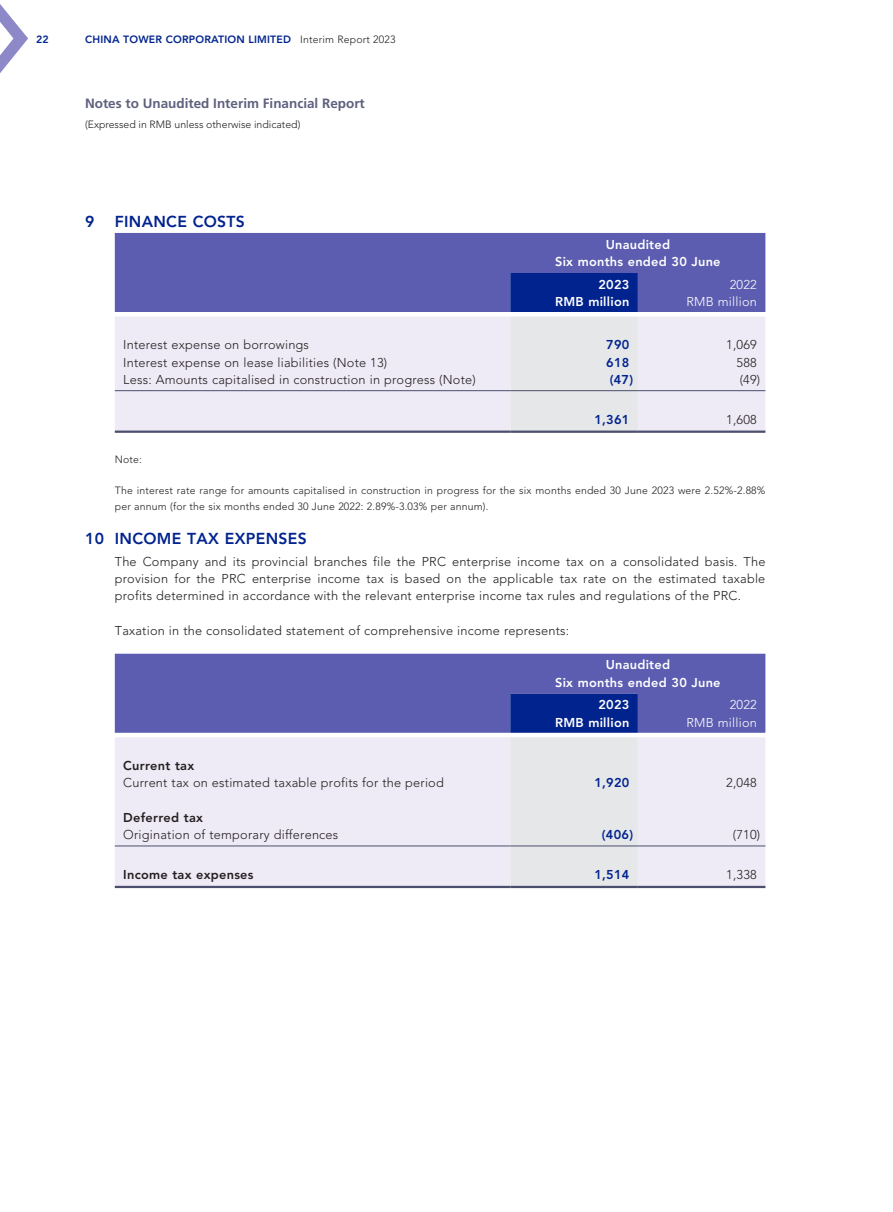
<style>
.page{position:relative;width:893px;height:1212px;background:#fff}
.page>*{position:absolute;margin:0;border:0;box-sizing:border-box;transform-origin:0 0}
.t1{font:800 15.75px "Avenir LT Std";letter-spacing:.02em;color:#00238e}
.t2{font:700 13.5px "Frutiger LT Std";color:#5f607e}
.t3{font:300 12.75px/17.2px "Avenir LT Std";letter-spacing:.015em;color:#231f20;text-align:justify}
.t4{font:800 12.75px/17.2px "Avenir LT Std";letter-spacing:.02em;color:#fff;text-align:center}
.t5{font:800 12.75px "Avenir LT Std";letter-spacing:.02em;color:#231f20}
.t6{font:800 12.75px "Avenir LT Std";letter-spacing:.02em;color:#00238e}
.t7{font:300 12.75px "Avenir LT Std";letter-spacing:.015em;color:#fff}
.t8{font:300 10.5px/15.8px "Avenir LT Std";letter-spacing:.015em;color:#231f20}
.t9{font:800 10.5px "Avenir LT Std";letter-spacing:.02em;color:#00238e}
.s1{font-weight:300;color:#231f20}
</style>
<div class="page">
<svg style="left:0;top:4px;width:28px;height:69px"></svg>
<div style="left:115px;top:233px;width:650px;height:79px;background:#5c5db0"></div>
<div style="left:115px;top:317px;width:650px;height:113px;background:#efebf6"></div>
<svg style="left:510px;top:273px;width:128px;height:157px;background:#adb6d3"></svg>
<hr style="left:115px;top:390px;width:395px;height:1px;background:#4c4e6e">
<hr style="left:510px;top:390px;width:128px;height:1px;background:#4c4e6e">
<hr style="left:638px;top:390px;width:127px;height:1px;background:#4c4e6e">
<hr style="left:115px;top:430px;width:395px;height:3px;background:#4c4e6e">
<hr style="left:510px;top:430px;width:128px;height:3px;background:#4c4e6e">
<hr style="left:638px;top:430px;width:127px;height:3px;background:#4c4e6e">
<div style="left:115px;top:654px;width:650px;height:79px;background:#5c5db0"></div>
<div style="left:115px;top:737px;width:650px;height:149px;background:#efebf6"></div>
<svg style="left:510px;top:694px;width:128px;height:192px;background:#b7bfd6"></svg>
<hr style="left:115px;top:845px;width:395px;height:1px;background:#4c4e6e">
<hr style="left:510px;top:845px;width:128px;height:1px;background:#4c4e6e">
<hr style="left:638px;top:845px;width:127px;height:1px;background:#4c4e6e">
<hr style="left:115px;top:886px;width:395px;height:2px;background:#4c4e6e">
<hr style="left:510px;top:886px;width:128px;height:2px;background:#4c4e6e">
<hr style="left:638px;top:886px;width:127px;height:2px;background:#4c4e6e">
<p class="t9" style="left:36px;top:34px;width:14px">22</p>
<p class="t9" style="left:85px;top:34px;width:312px">CHINA TOWER CORPORATION LIMITED <span class="s1">Interim Report 2023</span></p>
<p class="t2" style="left:85px;top:95px;width:281px">Notes to Unaudited Interim Financial Report</p>
<p class="t8" style="left:85px;top:117px;width:217px">(Expressed in RMB unless otherwise indicated)</p>
<p class="t1" style="left:85px;top:212px;width:11px">9</p>
<p class="t1" style="left:115px;top:212px;width:132px">FINANCE COSTS</p>
<p class="t4" style="left:555px;top:236px;width:167px">Unaudited<br>Six months ended 30 June</p>
<p class="t4" style="left:598px;top:276px;width:32px">2023</p>
<p class="t7" style="left:730px;top:277px;width:29px">2022</p>
<p class="t4" style="left:555px;top:293px;width:76px">RMB million</p>
<p class="t7" style="left:686px;top:294px;width:72px">RMB million</p>
<p class="t3" style="left:123px;top:336px;width:187px">Interest expense on borrowings</p>
<p class="t6" style="left:606px;top:337px;width:25px">790</p>
<p class="t3" style="left:726px;top:336px;width:32px">1,069</p>
<p class="t3" style="left:123px;top:354px;width:265px">Interest expense on lease liabilities (Note 13)</p>
<p class="t6" style="left:606px;top:355px;width:25px">618</p>
<p class="t3" style="left:737px;top:354px;width:22px">588</p>
<p class="t3" style="left:123px;top:371px;width:354px">Less: Amounts capitalised in construction in progress (Note)</p>
<p class="t6" style="left:610px;top:372px;width:25px">(47)</p>
<p class="t3" style="left:740px;top:371px;width:22px">(49)</p>
<p class="t6" style="left:594px;top:412px;width:36px">1,361</p>
<p class="t3" style="left:726px;top:411px;width:32px">1,608</p>
<p class="t8" style="left:115px;top:451px;width:29px">Note:</p>
<p class="t8" style="left:115px;top:483px;width:652px">The interest rate range for amounts capitalised in construction in progress for the six months ended 30 June 2023 were 2.52%-2.88% per annum (for the six months ended 30 June 2022: 2.89%-3.03% per annum).</p>
<p class="t1" style="left:85px;top:529px;width:223px">10 INCOME TAX EXPENSES</p>
<p class="t3" style="left:115px;top:553px;width:652px">The Company and its provincial branches file the PRC enterprise income tax on a consolidated basis. The provision for the PRC enterprise income tax is based on the applicable tax rate on the estimated taxable profits determined in accordance with the relevant enterprise income tax rules and regulations of the PRC.</p>
<p class="t3" style="left:115px;top:622px;width:456px">Taxation in the consolidated statement of comprehensive income represents:</p>
<p class="t4" style="left:555px;top:656px;width:167px">Unaudited<br>Six months ended 30 June</p>
<p class="t4" style="left:598px;top:696px;width:32px">2023</p>
<p class="t7" style="left:730px;top:697px;width:29px">2022</p>
<p class="t4" style="left:555px;top:714px;width:76px">RMB million</p>
<p class="t7" style="left:686px;top:715px;width:72px">RMB million</p>
<p class="t5" style="left:123px;top:758px;width:72px">Current tax</p>
<p class="t3" style="left:123px;top:774px;width:322px">Current tax on estimated taxable profits for the period</p>
<p class="t6" style="left:594px;top:775px;width:36px">1,920</p>
<p class="t3" style="left:726px;top:774px;width:32px">2,048</p>
<p class="t5" style="left:123px;top:810px;width:81px">Deferred tax</p>
<p class="t3" style="left:123px;top:826px;width:217px">Origination of temporary differences</p>
<p class="t6" style="left:602px;top:827px;width:33px">(406)</p>
<p class="t3" style="left:733px;top:826px;width:29px">(710)</p>
<p class="t5" style="left:123px;top:867px;width:132px">Income tax expenses</p>
<p class="t6" style="left:594px;top:867px;width:36px">1,514</p>
<p class="t3" style="left:726px;top:866px;width:32px">1,338</p>
</div>
